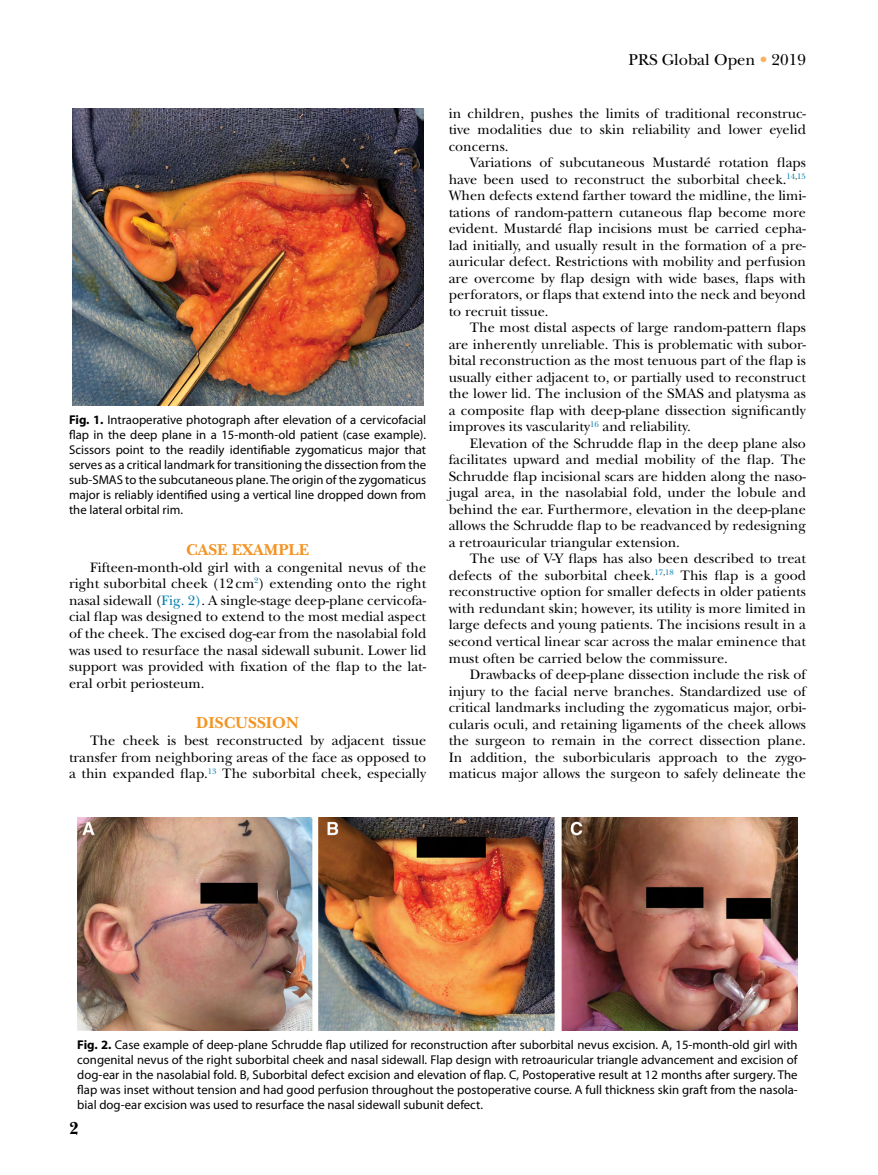
<style>
.page{position:relative;width:878px;height:1175px;background:#fff}
.page>*{position:absolute;margin:0;border:0;box-sizing:border-box;transform-origin:0 0}
.t1{font:700 18px "New Baskerville Std";color:#000}
.t2{font:700 16.5px "New Baskerville Std";color:#f39424}
.t3{font:16.5px "New Baskerville Std";color:#000}
.t4{font:14.25px/16.5px "New Baskerville Std";color:#000;text-align:justify}
.t5{font:12.75px/15px "Myriad Pro";color:#000;text-align:justify}
.s1{font-weight:700}
.s2{color:#017eac}
.s3{color:#fbb161}
</style>
<div class="page">
<img style="left:77px;top:817px;width:720px;height:213px">
<img style="left:72px;top:108px;width:351px;height:297px">
<p class="t5" style="left:69px;top:411px;width:359px"><span class="s1">Fig. 1.</span> Intraoperative photograph after elevation of a cervicofacial flap in the deep plane in a 15-month-old patient (case example).<br>Scissors point to the readily identifiable zygomaticus major that serves as a critical landmark for transitioning the dissection from the sub-SMAS to the subcutaneous plane. The origin of the zygomaticus major is reliably identified using a vertical line dropped down from the lateral orbital rim.</p>
<p class="t2" style="left:186px;top:540px;width:124px">CASE EXAMPLE</p>
<p class="t4" style="left:69px;top:558px;width:359px;text-indent:21px">Fifteen-month-old girl with a congenital nevus of the right suborbital cheek (12cm<sup>2</sup>) extending onto the right nasal sidewall (<span class="s2">Fig. 2)</span>. A single-stage deep-plane cervicofa&shy;cial flap was designed to extend to the most medial aspect of the cheek. The excised dog-ear from the nasolabial fold was used to resurface the nasal sidewall subunit. Lower lid support was provided with fixation of the flap to the lat&shy;eral orbit periosteum.</p>
<p class="t2" style="left:196px;top:713px;width:104px">DISCUSSION</p>
<p class="t4" style="left:69px;top:732px;width:359px;text-indent:21px">The cheek is best reconstructed by adjacent tissue transfer from neighboring areas of the face as opposed to a thin expanded flap.<sup>13</sup> The suborbital cheek, especially</p>
<p class="t3" style="left:628px;top:50px;width:179px">PRS Global Open <span class="s3">•</span> 2019</p>
<p class="t4" style="left:449px;top:105px;width:359px">in children, pushes the limits of traditional reconstruc&shy;tive modalities due to skin reliability and lower eyelid concerns.</p>
<p class="t4" style="left:448px;top:154px;width:359px;text-indent:21px">Variations of subcutaneous Mustardé rotation flaps have been used to reconstruct the suborbital cheek.<sup>14</sup><sup>,</sup><sup>15<br></sup>When defects extend farther toward the midline, the limi&shy;tations of random-pattern cutaneous flap become more evident. Mustardé flap incisions must be carried cepha&shy;lad initially, and usually result in the formation of a pre&shy;auricular defect. Restrictions with mobility and perfusion are overcome by flap design with wide bases, flaps with perforators, or flaps that extend into the neck and beyond to recruit tissue.</p>
<p class="t4" style="left:448px;top:319px;width:359px;text-indent:21px">The most distal aspects of large random-pattern flaps are inherently unreliable. This is problematic with subor&shy;bital reconstruction as the most tenuous part of the flap is usually either adjacent to, or partially used to reconstruct the lower lid. The inclusion of the SMAS and platysma as a composite flap with deep-plane dissection significantly improves its vascularity<sup>16</sup> and reliability.</p>
<p class="t4" style="left:449px;top:435px;width:359px;text-indent:21px">Elevation of the Schrudde flap in the deep plane also facilitates upward and medial mobility of the flap. The Schrudde flap incisional scars are hidden along the naso&shy;jugal area, in the nasolabial fold, under the lobule and behind the ear. Furthermore, elevation in the deep-plane allows the Schrudde flap to be readvanced by redesigning a retroauricular triangular extension.</p>
<p class="t4" style="left:448px;top:550px;width:359px;text-indent:21px">The use of V-Y flaps has also been described to treat defects of the suborbital cheek.<sup>17</sup><sup>,</sup><sup>18</sup> This flap is a good reconstructive option for smaller defects in older patients with redundant skin; however, its utility is more limited in large defects and young patients. The incisions result in a second vertical linear scar across the malar eminence that must often be carried below the commissure.</p>
<p class="t4" style="left:448px;top:666px;width:359px;text-indent:21px">Drawbacks of deep-plane dissection include the risk of injury to the facial nerve branches. Standardized use of critical landmarks including the zygomaticus major, orbi&shy;cularis oculi, and retaining ligaments of the cheek allows the surgeon to remain in the correct dissection plane.<br>In addition, the suborbicularis approach to the zygo&shy;maticus major allows the surgeon to safely delineate the</p>
<p class="t5" style="left:77px;top:1037px;width:722px"><span class="s1">Fig. 2.</span> Case example of deep-plane Schrudde flap utilized for reconstruction after suborbital nevus excision. A, 15-month-old girl with congenital nevus of the right suborbital cheek and nasal sidewall. Flap design with retroauricular triangle advancement and excision of dog-ear in the nasolabial fold. B, Suborbital defect excision and elevation of flap. C, Postoperative result at 12 months after surgery. The flap was inset without tension and had good perfusion throughout the postoperative course. A full thickness skin graft from the nasola&shy;bial dog-ear excision was used to resurface the nasal sidewall subunit defect.</p>
<p class="t1" style="left:69px;top:1118px;width:11px">2</p>
</div>
